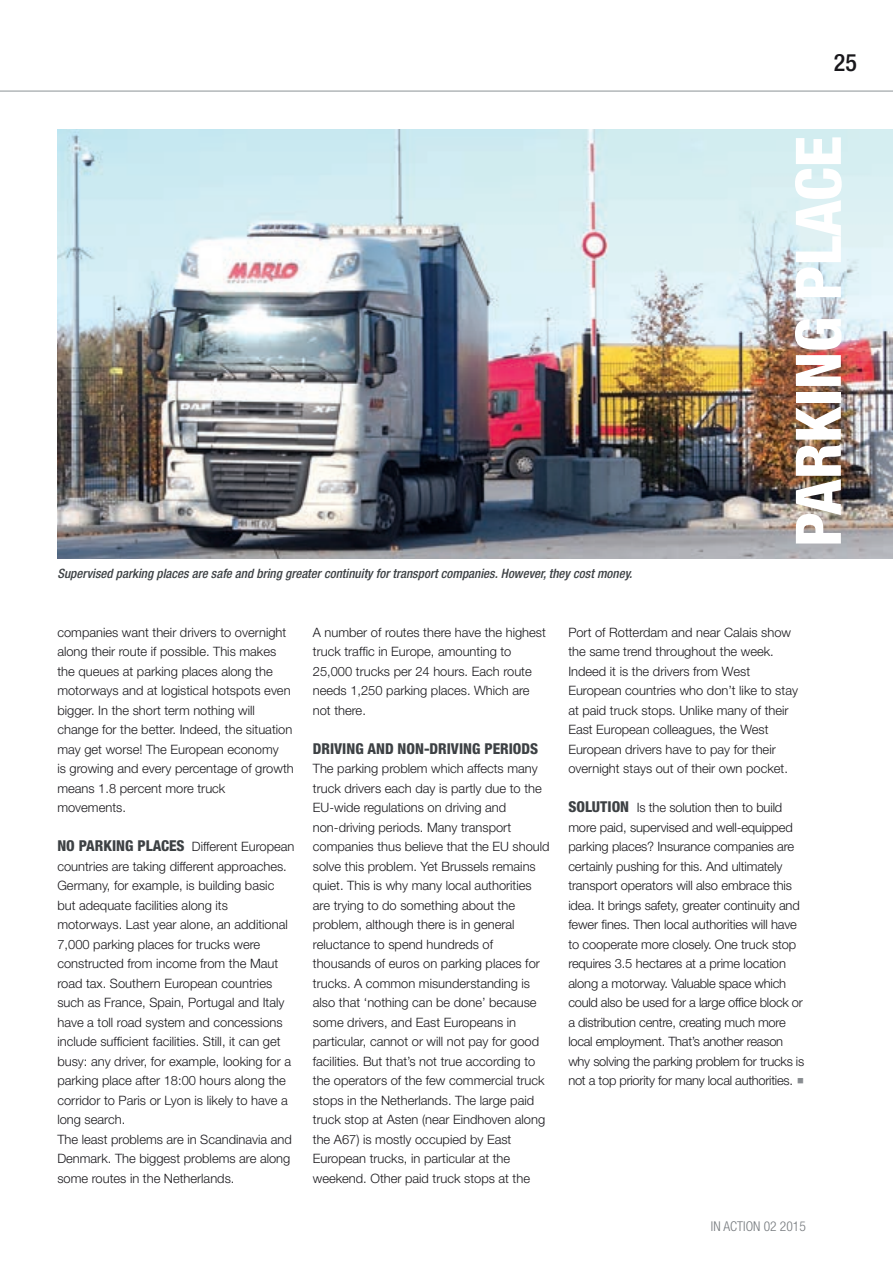
<style>
.page{position:relative;width:893px;height:1263px;background:#fff}
.page>*{position:absolute;margin:0;border:0;box-sizing:border-box;transform-origin:0 0}
.t1{font:800 condensed 63px "Helvetica Neue LT Pro";color:#fff}
.t2{font:500 condensed 24px "Helvetica Neue LT Pro";color:#19181c}
.t3{font:800 condensed 15px "Helvetica Neue LT Pro";color:#3d4144}
.t4{font:300 condensed 13.5px "Helvetica Neue LT Pro";color:#767a7e}
.t5{font:300 12.9px/19.5px "Helvetica Neue LT Pro";color:#19181c}
.t6{font:italic 500 condensed 12.9px "Helvetica Neue LT Pro";color:#3d4144}
.s1{font-weight:800;font-stretch:condensed;font-size:15px;color:#3d4144}
</style>
<div class="page">
<img style="left:57px;top:130px;width:836px;height:429px">
<svg style="left:0;top:90px;width:893px;height:2px;background:#c4c8c9"></svg>
<h2 class="t2" style="left:834px;top:48px;width:25px">25</h2>
<p class="t6" style="left:57px;top:566px;width:576px">Supervised parking places are safe and bring greater continuity for transport companies. However, they cost money.</p>
<h1 class="t1" style="left:779px;top:547px;width:412px;rotate:-90deg">PARKING PLACE</h1>
<p class="t5" style="left:57px;top:622px;width:238px">companies want their drivers to overnight along their route if possible. This makes the queues at parking places along the motorways and at logistical hotspots even bigger. In the short term nothing will change for the better. Indeed, the situation may get worse! The European economy<br>is growing and every percentage of growth means 1.8 percent more truck movements.</p>
<p class="t5" style="left:57px;top:836px;width:238px"><span class="s1">NO PARKING PLACES</span> Different European countries are taking different approaches.<br>Germany, for example, is building basic but adequate facilities along its motorways. Last year alone, an additional 7,000 parking places for trucks were constructed from income from the Maut road tax. Southern European countries such as France, Spain, Portugal and Italy have a toll road system and concessions include sufficient facilities. Still, it can get busy: any driver, for example, looking for a parking place after 18:00 hours along the corridor to Paris or Lyon is likely to have a long search.<br>The least problems are in Scandinavia and Denmark. The biggest problems are along some routes in the Netherlands.</p>
<p class="t5" style="left:313px;top:622px;width:234px">A number of routes there have the highest truck traffic in Europe, amounting to<br>25,000 trucks per 24 hours. Each route needs 1,250 parking places. Which are not there.</p>
<p class="t3" style="left:313px;top:739px;width:227px">DRIVING AND NON-DRIVING PERIODS</p>
<p class="t5" style="left:313px;top:758px;width:238px">The parking problem which affects many truck drivers each day is partly due to the EU-wide regulations on driving and non-driving periods. Many transport companies thus believe that the EU should solve this problem. Yet Brussels remains quiet. This is why many local authorities are trying to do something about the problem, although there is in general reluctance to spend hundreds of thousands of euros on parking places for trucks. A common misunderstanding is also that ‘nothing can be done’ because some drivers, and East Europeans in particular, cannot or will not pay for good facilities. But that’s not true according to the operators of the few commercial truck stops in the Netherlands. The large paid truck stop at Asten (near Eindhoven along the A67) is mostly occupied by East European trucks, in particular at the weekend. Other paid truck stops at the</p>
<p class="t5" style="left:568px;top:622px;width:231px">Port of Rotterdam and near Calais show the same trend throughout the week.<br>Indeed it is the drivers from West European countries who don’t like to stay at paid truck stops. Unlike many of their East European colleagues, the West European drivers have to pay for their overnight stays out of their own pocket.</p>
<p class="t5" style="left:568px;top:797px;width:237px"><span class="s1">SOLUTION</span> Is the solution then to build more paid, supervised and well-equipped parking places? Insurance companies are certainly pushing for this. And ultimately transport operators will also embrace this idea. It brings safety, greater continuity and fewer fines. Then local authorities will have to cooperate more closely. One truck stop requires 3.5 hectares at a prime location along a motorway. Valuable space which could also be used for a large office block or a distribution centre, creating much more local employment. That’s another reason why solving the parking problem for trucks is not a top priority for many local authorities.</p>
<p class="t4" style="left:711px;top:1219px;width:96px">IN ACTION 02 2015</p>
</div>
